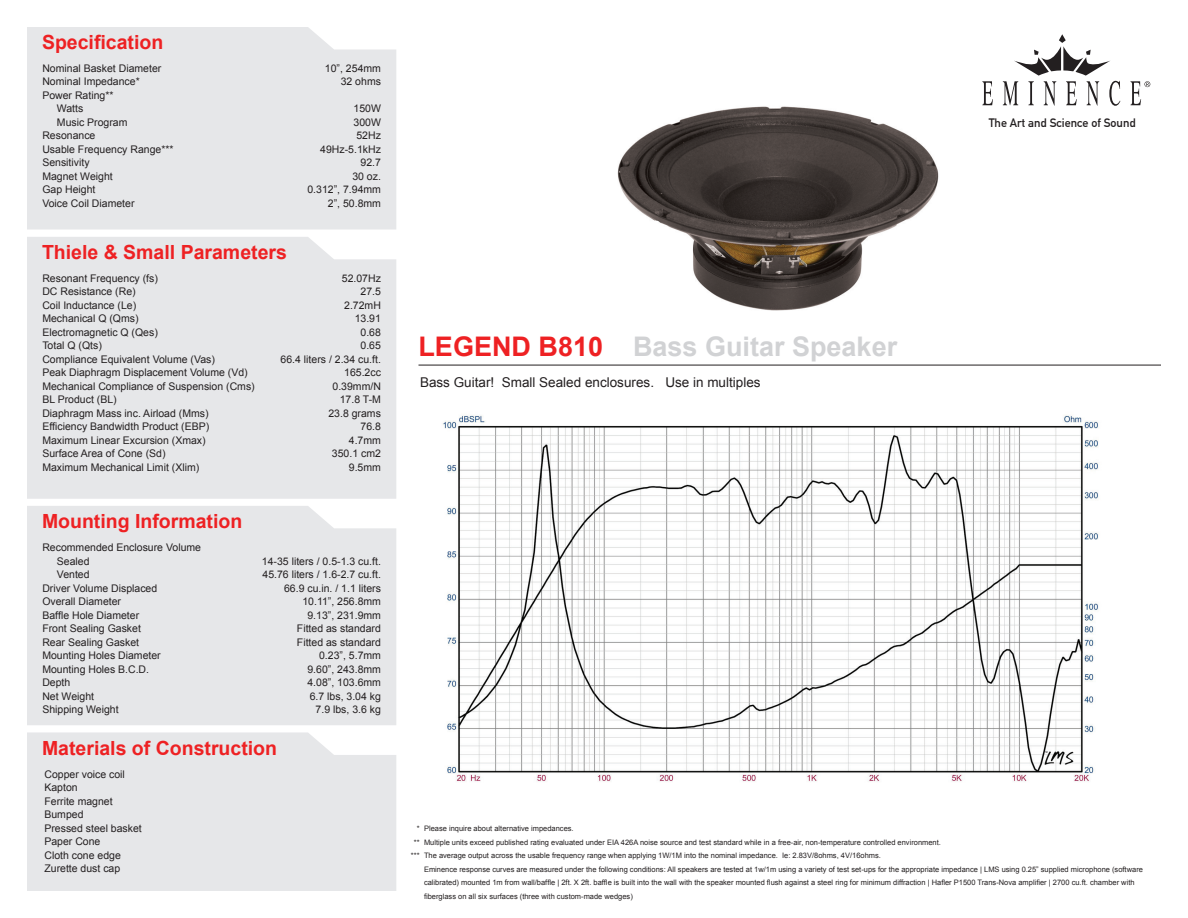
<style>
.page{position:relative;width:1188px;height:918px;background:#fff}
.page>*{position:absolute;margin:0;border:0;box-sizing:border-box;transform-origin:0 0}
.t1{font:700 27px "Arial";color:#d1d2d4}
.t2{font:700 19.5px "Arial";color:#ee2123}
.t3{font:13.5px "Arial";color:#231f20}
.t4{font:12px "DIN Mittelschrift";color:#231f20}
.t5{font:10.5px/13.5px "Arial";color:#231f20;text-align:right}
.t6{font:7.5px/13.5px "Arial";color:#231f20}
.s1{color:#ee2123}
</style>
<div class="page">
<svg style="left:982px;top:81px;width:11px;height:24px"></svg>
<svg style="left:1003px;top:34px;width:117px;height:72px"></svg>
<svg style="left:1131px;top:81px;width:19px;height:24px"></svg>
<img style="left:617px;top:106px;width:322px;height:205px">
<img style="left:443px;top:415px;width:656px;height:367px">
<hr style="left:418px;top:365px;width:743px;height:1px;background:#231f20">
<div style="left:27px;top:237px;width:369px;height:262px;background:#e6e7e9"></div>
<div style="left:27px;top:27px;width:369px;height:203px;background:#e6e7e9"></div>
<div style="left:27px;top:506px;width:369px;height:219px;background:#e6e7e9"></div>
<div style="left:27px;top:732px;width:369px;height:159px;background:#e6e7e9"></div>
<h2 class="t2" style="left:42px;top:29px;width:123px">Specification</h2>
<p class="t5" style="left:42px;top:61px;width:121px">Nominal Basket Diameter</p>
<p class="t5" style="left:42px;top:75px;width:99px">Nominal Impedance*</p>
<p class="t5" style="left:42px;top:88px;width:73px">Power Rating**</p>
<p class="t5" style="left:57px;top:102px;width:28px">Watts</p>
<p class="t5" style="left:57px;top:115px;width:72px">Music Program</p>
<p class="t5" style="left:42px;top:129px;width:55px">Resonance</p>
<p class="t5" style="left:42px;top:142px;width:133px">Usable Frequency Range***</p>
<p class="t5" style="left:42px;top:156px;width:49px">Sensitivity</p>
<p class="t5" style="left:42px;top:169px;width:72px">Magnet Weight</p>
<p class="t5" style="left:42px;top:183px;width:55px">Gap Height</p>
<p class="t5" style="left:42px;top:196px;width:94px">Voice Coil Diameter</p>
<h2 class="t2" style="left:42px;top:239px;width:246px">Thiele &amp; Small Parameters</h2>
<p class="t5" style="left:325px;top:61px;width:58px">10”, 254mm<br>32 ohms</p>
<p class="t5" style="left:307px;top:102px;width:75px">150W<br>300W<br>52Hz<br>49Hz-5.1kHz<br>92.7<br>30 oz.<br>0.312”, 7.94mm<br>2”, 50.8mm</p>
<p class="t5" style="left:42px;top:271px;width:214px;text-align:left">Resonant Frequency (fs)<br>DC Resistance (Re)<br>Coil Inductance (Le)<br>Mechanical Q (Qms)<br>Electromagnetic Q (Qes)<br>Total Q (Qts)<br>Compliance Equivalent Volume (Vas)<br>Peak Diaphragm Displacement Volume (Vd)<br>Mechanical Compliance of Suspension (Cms)<br>BL Product (BL)<br>Diaphragm Mass inc. Airload (Mms)<br>Efficiency Bandwidth Product (EBP)<br>Maximum Linear Excursion (Xmax)<br>Surface Area of Cone (Sd)<br>Maximum Mechanical Limit (Xlim)</p>
<p class="t5" style="left:281px;top:271px;width:102px">52.07Hz<br>27.5<br>2.72mH<br>13.91<br>0.68<br>0.65<br>66.4 liters / 2.34 cu.ft.<br>165.2cc<br>0.39mm/N<br>17.8 T-M<br>23.8 grams<br>76.8<br>4.7mm<br>350.1 cm2<br>9.5mm</p>
<h2 class="t2" style="left:42px;top:508px;width:202px">Mounting Information</h2>
<p class="t5" style="left:42px;top:541px;width:160px">Recommended Enclosure Volume</p>
<p class="t5" style="left:57px;top:555px;width:34px">Sealed</p>
<p class="t5" style="left:57px;top:568px;width:34px">Vented</p>
<p class="t5" style="left:42px;top:582px;width:116px">Driver Volume Displaced</p>
<p class="t5" style="left:42px;top:595px;width:80px">Overall Diameter</p>
<p class="t5" style="left:42px;top:609px;width:98px">Baffle Hole Diameter</p>
<p class="t5" style="left:42px;top:622px;width:100px">Front Sealing Gasket</p>
<p class="t5" style="left:42px;top:636px;width:98px">Rear Sealing Gasket</p>
<p class="t5" style="left:42px;top:649px;width:120px">Mounting Holes Diameter</p>
<p class="t5" style="left:42px;top:663px;width:108px">Mounting Holes B.C.D.</p>
<p class="t5" style="left:42px;top:676px;width:30px">Depth</p>
<p class="t5" style="left:42px;top:690px;width:53px">Net Weight</p>
<p class="t5" style="left:42px;top:703px;width:78px">Shipping Weight</p>
<p class="t5" style="left:262px;top:555px;width:121px">14-35 liters / 0.5-1.3 cu.ft.<br>45.76 liters / 1.6-2.7 cu.ft.<br>66.9 cu.in. / 1.1 liters<br>10.11”, 256.8mm<br>9.13”, 231.9mm<br>Fitted as standard<br>Fitted as standard<br>0.23”, 5.7mm<br>9.60”, 243.8mm<br>4.08”, 103.6mm<br>6.7 lbs, 3.04 kg<br>7.9 lbs, 3.6 kg</p>
<h2 class="t2" style="left:42px;top:735px;width:237px">Materials of Construction</h2>
<p class="t5" style="left:44px;top:768px;width:99px;text-align:left">Copper voice coil<br>Kapton<br>Ferrite magnet<br>Bumped<br>Pressed steel basket<br>Paper Cone<br>Cloth cone edge<br>Zurette dust cap</p>
<h1 class="t1" style="left:418px;top:329px;width:480px"><span class="s1">LEGEND B810</span> Bass Guitar Speaker</h1>
<p class="t3" style="left:420px;top:373px;width:342px">Bass Guitar! Small Sealed enclosures. Use in multiples</p>
<p class="t4" style="left:989px;top:116px;width:148px">The Art and Science of Sound</p>
<p class="t6" style="left:411px;top:822px;width:10px;text-align:right">* ** ***</p>
<p class="t6" style="left:424px;top:822px;width:720px">Please inquire about alternative impedances.<br>Multiple units exceed published rating evaluated under EIA 426A noise source and test standard while in a free-air, non-temperature controlled environment.<br>The average output across the usable frequency range when applying 1W/1M into the nominal impedance. Ie: 2.83V/8ohms, 4V/16ohms.<br>Eminence response curves are measured under the following conditions: All speakers are tested at 1w/1m using a variety of test set-ups for the appropriate impedance | LMS using 0.25” supplied microphone (software calibrated) mounted 1m from wall/baffle | 2ft. X 2ft. baffle is built into the wall with the speaker mounted flush against a steel ring for minimum diffraction | Hafler P1500 Trans-Nova amplifier | 2700 cu.ft. chamber with fiberglass on all six surfaces (three with custom-made wedges)</p>
</div>
